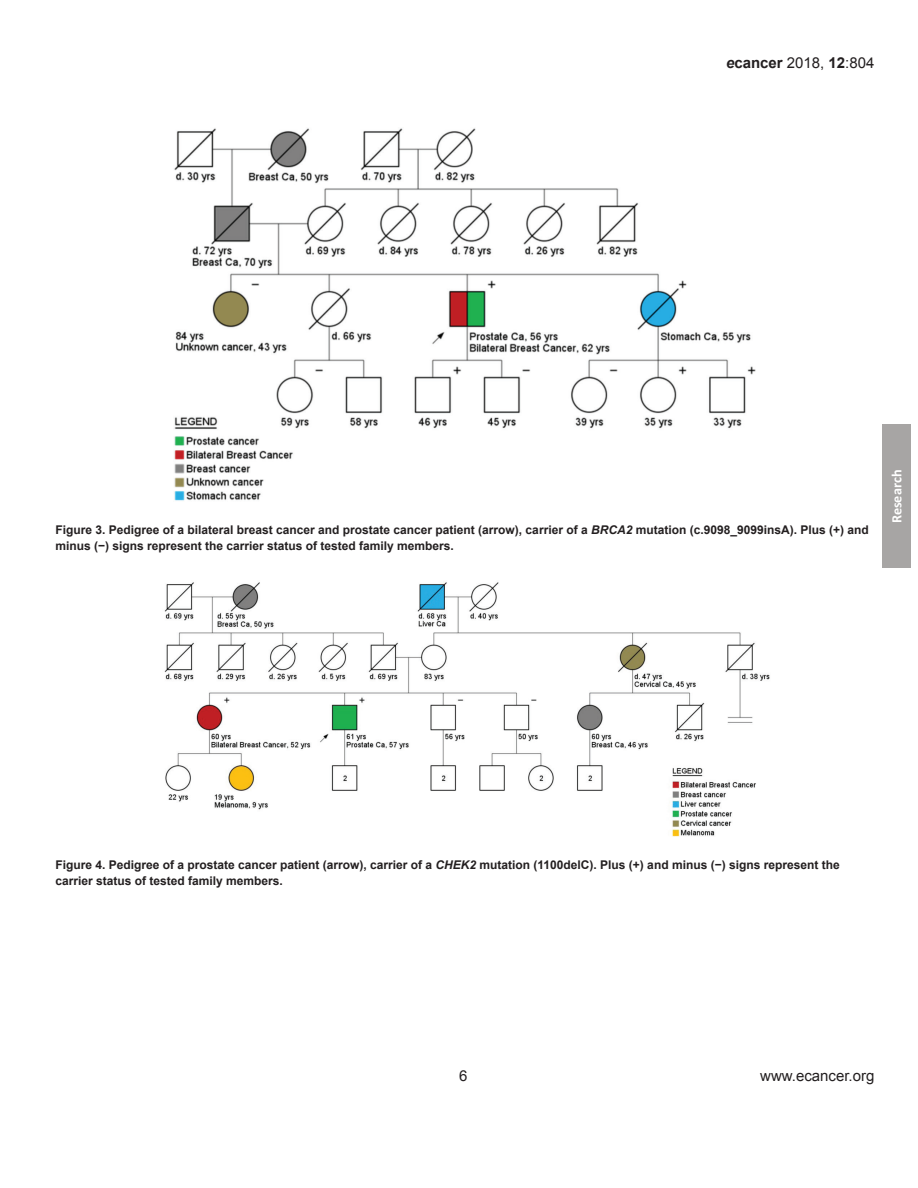
<style>
.page{position:relative;width:918px;height:1188px;background:#fff}
.page>*{position:absolute;margin:0;border:0;box-sizing:border-box;transform-origin:0 0}
.t1{font:15px "Arial";color:#231f20}
.t2{font:700 14.25px "Calibri";color:#fff}
.t3{font:700 12px/16.5px "Arial";color:#231f20}
.s1{font-weight:700;font-style:italic}
.s2{font-weight:700}
.s3{font-style:italic}
</style>
<div class="page">
<div style="left:882px;top:425px;width:29px;height:143px;background:#a7a5a4"></div>
<img style="left:174px;top:128px;width:582px;height:373px">
<img style="left:164px;top:581px;width:606px;height:255px">
<p class="t1" style="left:726px;top:53px;width:150px"><span class="s1">e</span><span class="s2">cancer</span> 2018, <span class="s2">12</span>:804</p>
<p class="t3" style="left:56px;top:522px;width:815px">Figure 3. Pedigree of a bilateral breast cancer and prostate cancer patient (arrow), carrier of a <span class="s3">BRCA2</span> mutation (c.9098_9099insA). Plus (+) and minus (−) signs represent the carrier status of tested family members.</p>
<p class="t2" style="left:888px;top:523px;width:55px;rotate:-90deg">Research</p>
<p class="t3" style="left:56px;top:857px;width:786px">Figure 4. Pedigree of a prostate cancer patient (arrow), carrier of a <span class="s3">CHEK2</span> mutation (1100delC). Plus (+) and minus (−) signs represent the carrier status of tested family members.</p>
<p class="t1" style="left:459px;top:1066px;width:10px">6</p>
<p class="t1" style="left:760px;top:1066px;width:116px">www.ecancer.org</p>
</div>
